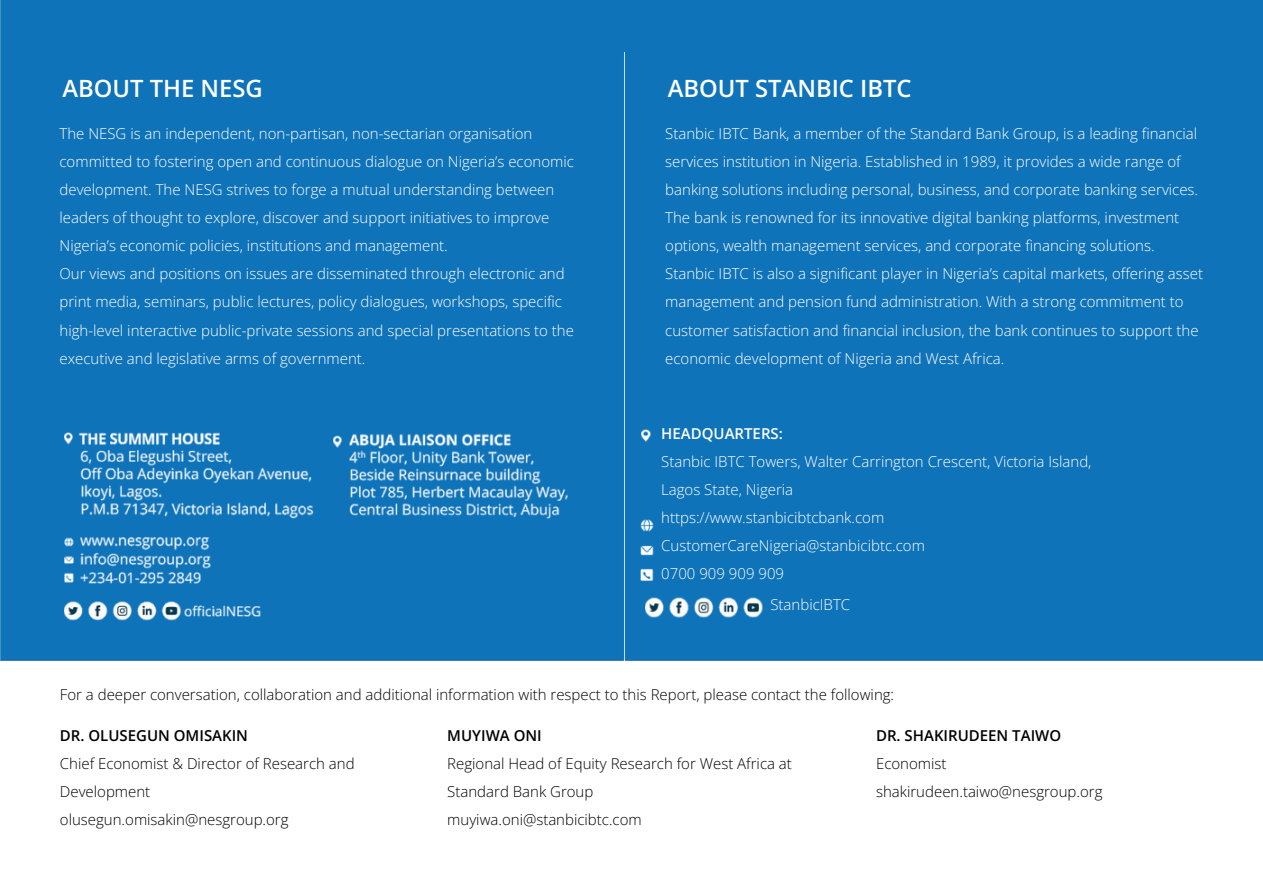
<style>
.page{position:relative;width:1263px;height:894px;background:#fff}
.page>*{position:absolute;margin:0;border:0;box-sizing:border-box;transform-origin:0 0}
.t1{font:600 23.85px "Open Sans";color:#fff}
.t2{font:300 15px/28.2px "Open Sans";color:#fff}
.t3{font:300 15px/28.2px "Open Sans";color:#000}
.s1{font-weight:600}
</style>
<div class="page">
<div style="left:0;top:0;width:1263px;height:45px;background:#0f73b9"></div>
<div style="left:0;top:45px;width:1263px;height:616px;background:#0f73b9"></div>
<img style="left:333px;top:422px;width:257px;height:113px">
<img style="left:64px;top:528px;width:257px;height:104px">
<p class="t1" style="left:62px;top:72px;width:202px">ABOUT THE NESG</p>
<p class="t1" style="left:668px;top:72px;width:245px">ABOUT STANBIC IBTC</p>
<p class="t2" style="left:60px;top:118px;width:516px">The NESG is an independent, non-partisan, non-sectarian organisation committed to fostering open and continuous dialogue on Nigeria’s economic development. The NESG strives to forge a mutual understanding between leaders of thought to explore, discover and support initiatives to improve Nigeria’s economic policies, institutions and management.<br>Our views and positions on issues are disseminated through electronic and print media, seminars, public lectures, policy dialogues, workshops, specific high-level interactive public-private sessions and special presentations to the executive and legislative arms of government.</p>
<p class="t2" style="left:665px;top:118px;width:539px">Stanbic IBTC Bank, a member of the Standard Bank Group, is a leading financial services institution in Nigeria. Established in 1989, it provides a wide range of banking solutions including personal, business, and corporate banking services.<br>The bank is renowned for its innovative digital banking platforms, investment options, wealth management services, and corporate financing solutions.<br>Stanbic IBTC is also a significant player in Nigeria’s capital markets, offering asset management and pension fund administration. With a strong commitment to customer satisfaction and financial inclusion, the bank continues to support the economic development of Nigeria and West Africa.</p>
<h1 class="t2" style="left:661px;top:418px;width:432px"><span class="s1">HEADQUARTERS:<br></span>Stanbic IBTC Towers, Walter Carrington Crescent, Victoria Island, Lagos State, Nigeria<br>https://www.stanbicibtcbank.com CustomerCareNigeria@stanbicibtc.com<br>0700 909 909 909</h1>
<h1 class="t2" style="left:770px;top:590px;width:81px">StanbicIBTC</h1>
<p class="t3" style="left:60px;top:679px;width:836px">For a deeper conversation, collaboration and additional information with respect to this Report, please contact the following:</p>
<p class="t3" style="left:60px;top:721px;width:296px"><span class="s1">DR. OLUSEGUN OMISAKIN<br></span>Chief Economist &amp; Director of Research and<br>Development olusegun.omisakin@nesgroup.org</p>
<p class="t3" style="left:447px;top:721px;width:346px"><span class="s1">MUYIWA ONI<br></span>Regional Head of Equity Research for West Africa at<br>Standard Bank Group<br>muyiwa.oni@stanbicibtc.com</p>
<p class="t3" style="left:876px;top:721px;width:228px"><span class="s1">DR. SHAKIRUDEEN TAIWO<br></span>Economist shakirudeen.taiwo@nesgroup.org</p>
</div>
